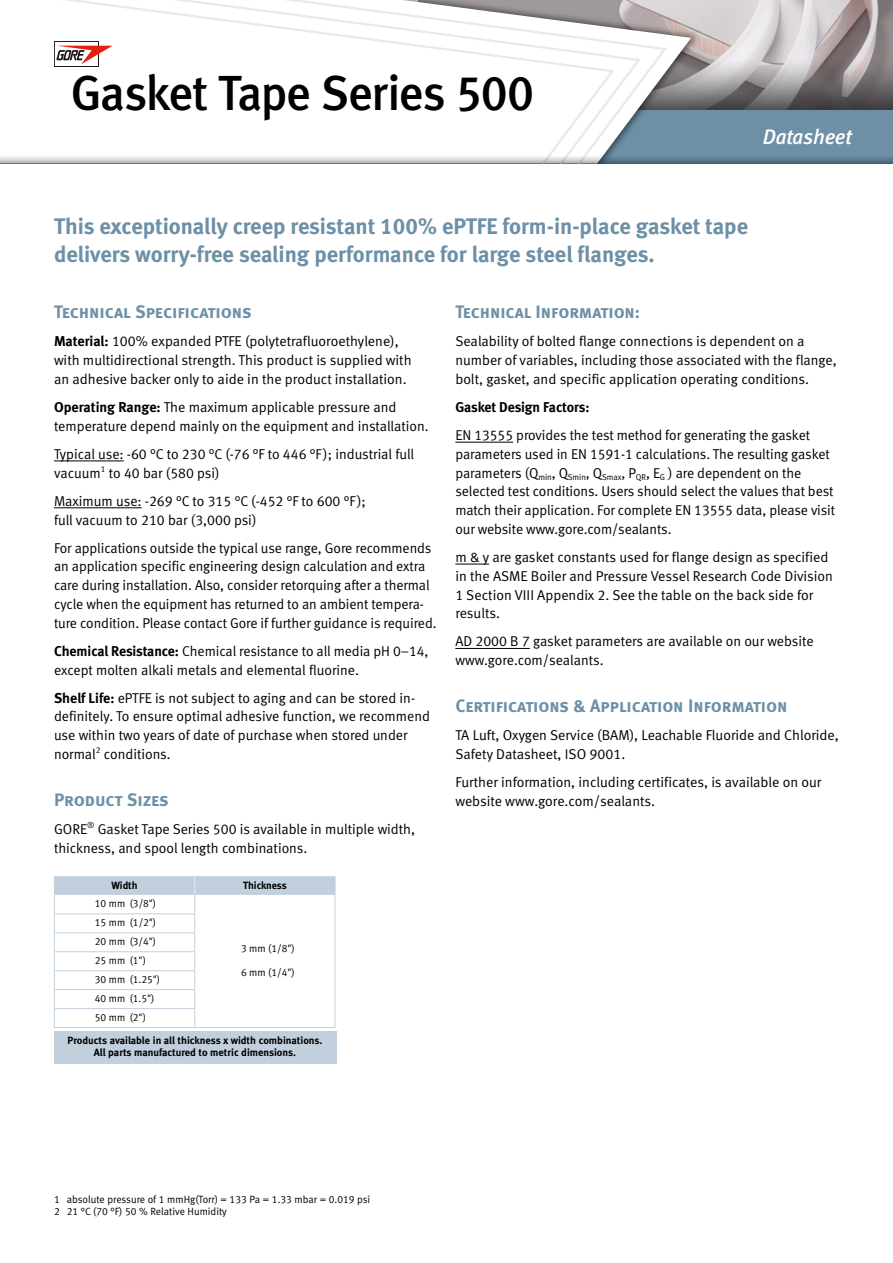
<style>
.page{position:relative;width:893px;height:1263px;background:#fff}
.page>*{position:absolute;margin:0;border:0;box-sizing:border-box;transform-origin:0 0}
.t1{font:49.2px "Meta Medium LF";letter-spacing:-.025em;color:#000}
.t2{font:22.5px/28.2px "Meta Bold LF";color:#6d90a7}
.t3{font:italic 21px "Meta Medium LF";letter-spacing:-.01em;color:#fff}
.t4{font:18px "Meta Bold LF Caps";letter-spacing:-.005em;color:#6d90a7}
.t5{font:14.25px/18.8px "Meta Normal LF";letter-spacing:-.005em;color:#000}
.t6{font:14.25px "Meta Bold LF";letter-spacing:-.01em;color:#000}
.t7{font:10.5px/18.9px "Meta Normal LF";letter-spacing:-.005em;color:#000}
.t8{font:10.5px/12px "Meta Bold LF";color:#000;text-align:center}
.t9{font:700 10.5px "Meta";letter-spacing:-.005em;color:#000}
.s1{font-family:"Meta Bold LF"}
</style>
<div class="page">
<img style="left:701px;top:0;width:192px;height:110px">
<hr style="left:54px;top:461px;width:70px;height:1px;background:#000">
<hr style="left:54px;top:507px;width:88px;height:1px;background:#000">
<hr style="left:455px;top:442px;width:58px;height:1px;background:#000">
<hr style="left:455px;top:564px;width:34px;height:1px;background:#000">
<hr style="left:455px;top:648px;width:75px;height:1px;background:#000">
<div style="left:0;top:110px;width:893px;height:54px;background:#6d90a7"></div>
<svg style="left:669px;top:0;width:22px;height:110px;background:#aaa5a5"></svg>
<svg style="left:0;top:0;width:669px;height:154px"></svg>
<svg style="left:0;top:154px;width:893px;height:10px;background:#adb7be"></svg>
<svg style="left:56px;top:43px;width:41px;height:22px"></svg>
<div style="left:54px;top:41px;width:45px;height:26px;border:1px solid #1d1418"></div>
<svg style="left:56px;top:46px;width:57px;height:18px"></svg>
<hr style="left:54px;top:1027px;width:141px;height:1px;background:#c2d0dd">
<hr style="left:195px;top:1027px;width:140px;height:1px;background:#c2d0dd">
<svg style="left:54px;top:876px;width:282px;height:151px"></svg>
<div style="left:54px;top:1031px;width:282px;height:33px;background:#c2d0dd"></div>
<h1 class="t1" style="left:71px;top:64px;width:465px">Gasket Tape Series 500</h1>
<h3 class="t3" style="left:763px;top:124px;width:90px">Datasheet</h3>
<h2 class="t2" style="left:54px;top:212px;width:696px">This exceptionally creep resistant 100% ePTFE form-in-place gasket tape delivers worry-free sealing performance for large steel flanges.</h2>
<p class="t4" style="left:54px;top:301px;width:199px">Technical Specifications</p>
<p class="t5" style="left:54px;top:332px;width:359px"><span class="s1">Material:</span> 100% expanded PTFE (polytetrafluoroethylene), with multidirectional strength. This product is supplied with an adhesive backer only to aide in the product installation.</p>
<p class="t5" style="left:54px;top:397px;width:376px"><span class="s1">Operating Range:</span> The maximum applicable pressure and temperature depend mainly on the equipment and installation.</p>
<p class="t5" style="left:54px;top:444px;width:362px">Typical use: -60 °C to 230 °C (-76 °F to 446 °F ); industrial full vacuum<sup>1</sup> to 40 bar (580 psi)</p>
<p class="t5" style="left:54px;top:491px;width:313px">Maximum use: -269 °C to 315 °C (-452 °F to 600 °F ); full vacuum to 210 bar (3,000 psi)</p>
<p class="t5" style="left:54px;top:538px;width:384px">For applications outside the typical use range, Gore recommends an application specific engineering design calculation and extra care during installation. Also, consider retorquing after a thermal cycle when the equipment has returned to an ambient tempera&shy;ture condition. Please contact Gore if further guidance is required.</p>
<p class="t5" style="left:54px;top:641px;width:376px"><span class="s1">Chemical Resistance:</span> Chemical resistance to all media pH 0–14, except molten alkali metals and elemental fluorine.</p>
<p class="t5" style="left:54px;top:688px;width:377px"><span class="s1">Shelf Life:</span> ePTFE is not subject to aging and can be stored in&shy;definitely. To ensure optimal adhesive function, we recommend use within two years of date of purchase when stored under normal<sup>2</sup> conditions.</p>
<p class="t4" style="left:54px;top:789px;width:116px">Product Sizes</p>
<p class="t5" style="left:54px;top:819px;width:362px">GORE<sup>®</sup> Gasket Tape Series 500 is available in multiple width, thickness, and spool length combinations.</p>
<p class="t9" style="left:112px;top:879px;width:28px">Width</p>
<p class="t9" style="left:243px;top:879px;width:45px">Thickness</p>
<p class="t7" style="left:95px;top:894px;width:63px">10 mm (3/8")</p>
<p class="t7" style="left:241px;top:939px;width:55px">3 mm (1/8")</p>
<p class="t7" style="left:241px;top:963px;width:55px">6 mm (1/4")</p>
<p class="t7" style="left:95px;top:913px;width:67px">15 mm (1/2")<br>20 mm (3/4")<br>25 mm (1")<br>30 mm (1.25")<br>40 mm (1.5")<br>50 mm (2")</p>
<p class="t8" style="left:68px;top:1035px;width:256px">Products available in all thickness x width combinations.<br>All parts manufactured to metric dimensions.</p>
<p class="t4" style="left:455px;top:301px;width:186px">Technical Information:</p>
<p class="t5" style="left:455px;top:332px;width:383px">Sealability of bolted flange connections is dependent on a number of variables, including those associated with the flange, bolt, gasket, and specific application operating conditions.</p>
<p class="t6" style="left:455px;top:399px;width:136px">Gasket Design Factors:</p>
<p class="t5" style="left:455px;top:426px;width:381px">EN 13555 provides the test method for generating the gasket parameters used in EN 1591-1 calculations. The resulting gasket parameters (Q<sub>min</sub>, Q<sub>Smin</sub>, Q<sub>Smax</sub>, P<sub>QR</sub>, E<sub>G</sub> ) are dependent on the selected test conditions. Users should select the values that best match their application. For complete EN 13555 data, please visit our website www.gore.com/sealants.</p>
<p class="t5" style="left:455px;top:547px;width:379px">m &amp; y are gasket constants used for flange design as specified in the ASME Boiler and Pressure Vessel Research Code Division 1 Section VIII Appendix 2. See the table on the back side for results.</p>
<p class="t5" style="left:455px;top:632px;width:360px">AD 2000 B 7 gasket parameters are available on our website www.gore.com/sealants.</p>
<p class="t4" style="left:455px;top:695px;width:334px">Certifications &amp; Application Information</p>
<p class="t5" style="left:455px;top:726px;width:385px">TA Luft, Oxygen Service (BAM), Leachable Fluoride and Chloride,<br>Safety Datasheet, ISO 9001.</p>
<p class="t5" style="left:455px;top:772px;width:368px">Further information, including certificates, is available on our website www.gore.com/sealants.</p>
<p class="t7" style="left:54px;top:1193px;width:318px;line-height:12px">1 absolute pressure of 1 mmHg(Torr) = 133 Pa = 1.33 mbar = 0.019 psi<br>2 21 °C (70 °F) 50 % Relative Humidity</p>
</div>
